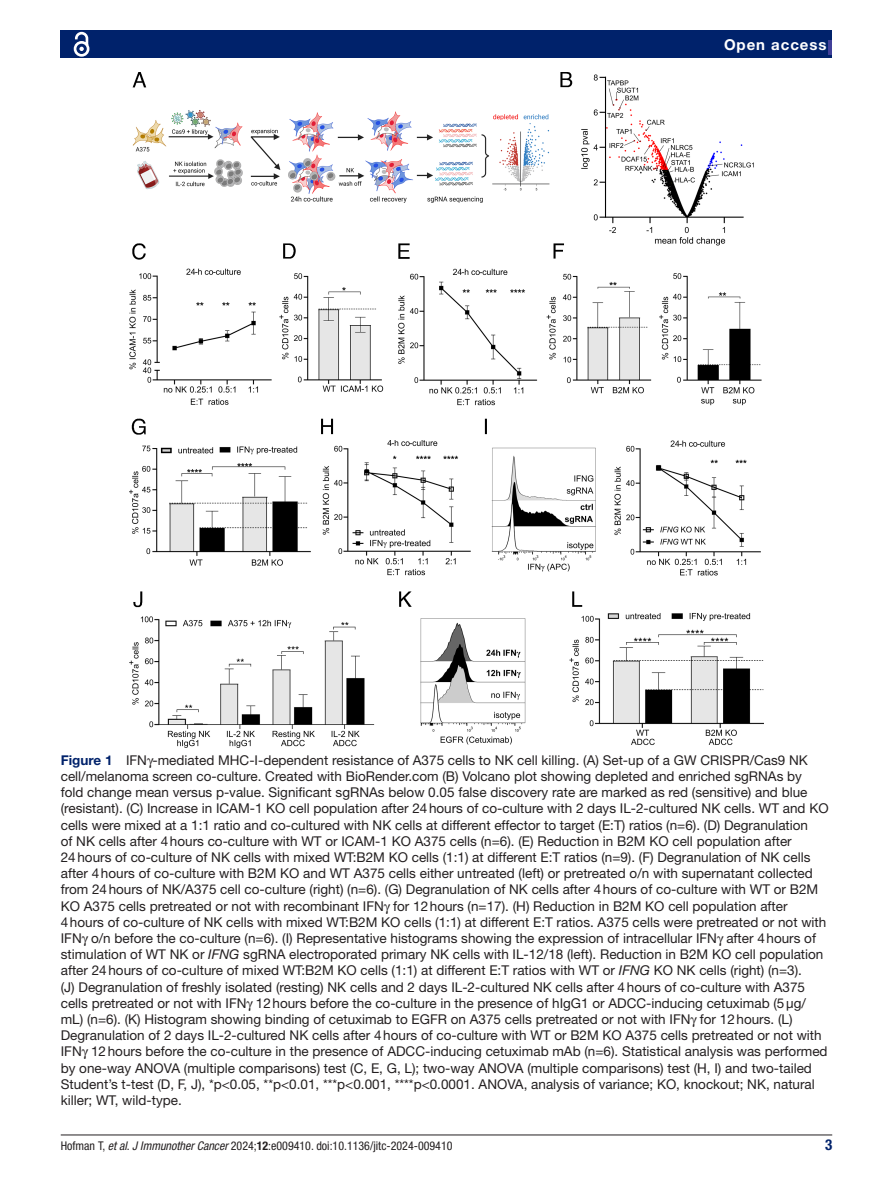
<style>
.page{position:relative;width:893px;height:1191px;background:#fff}
.page>*{position:absolute;margin:0;border:0;box-sizing:border-box;transform-origin:0 0}
.t1{font:700 15px "Helvetica Neue LT Std";letter-spacing:.065em;color:#fff}
.t2{font:700 condensed 15px "Helvetica Neue LT Std";color:#00226b}
.t3{font:13.5px/16.2px "Helvetica Neue LT Std";color:#231f20}
.t4{font:condensed 12px "Helvetica Neue LT Std";color:#231f20}
.s1{font-weight:700;color:#00226b}
.s2{font-style:italic}
.s3{font-weight:700}
</style>
<div class="page">
<hr style="left:61px;top:1134px;width:771px;height:1px;background:#231f20">
<div style="left:61px;top:31px;width:771px;height:27px;background:#00226b"></div>
<hr style="left:828px;top:40px;width:4px;height:15px;background:#414099">
<svg style="left:73px;top:31px;width:17px;height:26px"></svg>
<img style="left:129px;top:73px;width:635px;height:674px">
<p class="t1" style="left:724px;top:35px;width:104px">Open access</p>
<p class="t3" style="left:61px;top:751px;width:769px"><span class="s1">Figure 1</span> IFN -mediated MHC-I-dependent resistance of A375 cells to NK cell killing. (A) Set-up of a GW CRISPR/Cas9 NK cell/melanoma screen co-culture. Created with BioRender.com (B) Volcano plot showing depleted and enriched sgRNAs by<br>fold change mean versus p-value. Significant sgRNAs below 0.05 false discovery rate are marked as red (sensitive) and blue (resistant). (C) Increase in ICAM-1 KO cell population after 24hours of co-culture with 2 days IL-2-cultured NK cells. WT and KO cells were mixed at a 1:1 ratio and co-cultured with NK cells at different effector to target (E:T) ratios (n=6). (D) Degranulation<br>of NK cells after 4hours co-culture with WT or ICAM-1 KO A375 cells (n=6). (E) Reduction in B2M KO cell population after 24hours of co-culture of NK cells with mixed WT:B2M KO cells (1:1) at different E:T ratios (n=9). (F) Degranulation of NK cells after 4hours of co-culture with B2M KO and WT A375 cells either untreated (left) or pretreated o/n with supernatant collected from 24hours of NK/A375 cell co-culture (right) (n=6). (G) Degranulation of NK cells after 4hours of co-culture with WT or B2M KO A375 cells pretreated or not with recombinant IFN for 12hours (n=17). (H) Reduction in B2M KO cell population after 4hours of co-culture of NK cells with mixed WT:B2M KO cells (1:1) at different E:T ratios. A375 cells were pretreated or not with IFN o/n before the co-culture (n=6). (I) Representative histograms showing the expression of intracellular IFN after 4hours of stimulation of WT NK or <span class="s2">IFNG</span> sgRNA electroporated primary NK cells with IL-12/18 (left). Reduction in B2M KO cell population after 24hours of co-culture of mixed WT:B2M KO cells (1:1) at different E:T ratios with WT or <span class="s2">IFNG</span> KO NK cells (right) (n=3).<br>(J) Degranulation of freshly isolated (resting) NK cells and 2 days IL-2-cultured NK cells after 4hours of co-culture with A375 cells pretreated or not with IFN 12hours before the co-culture in the presence of hIgG1 or ADCC-inducing cetuximab (5µg/ mL) (n=6). (K) Histogram showing binding of cetuximab to EGFR on A375 cells pretreated or not with IFN for 12hours. (L)<br>Degranulation of 2 days IL-2-cultured NK cells after 4hours of co-culture with WT or B2M KO A375 cells pretreated or not with IFN 12hours before the co-culture in the presence of ADCC-inducing cetuximab mAb (n=6). Statistical analysis was performed by one-way ANOVA (multiple comparisons) test (C, E, G, L); two-way ANOVA (multiple comparisons) test (H, I) and two-tailed Student’s t-test (D, F, J), *p&lt;0.05, **p&lt;0.01, ***p&lt;0.001, ****p&lt;0.0001. ANOVA, analysis of variance; KO, knockout; NK, natural killer; WT, wild-type.</p>
<p class="t4" style="left:61px;top:1138px;width:393px">Hofman T, <span class="s2">et al</span>. <span class="s2">J Immunother Cancer</span> 2024;<span class="s3">12</span>:e009410. doi:10.1136/jitc-2024-009410</p>
<p class="t2" style="left:825px;top:1135px;width:9px">3</p>
</div>
